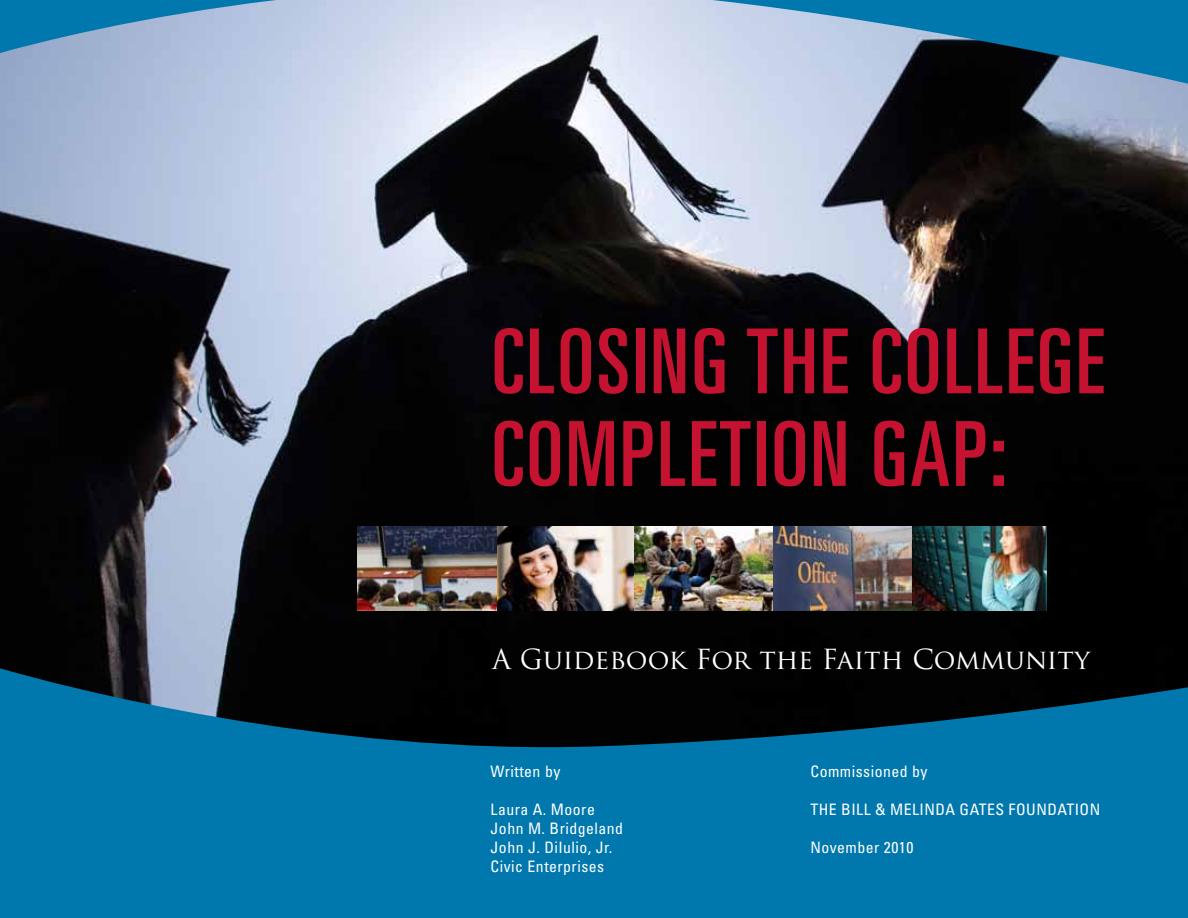
<style>
.page{position:relative;width:1188px;height:918px;background:#0078ae}
.page>*{position:absolute;margin:0;border:0;box-sizing:border-box;transform-origin:0 0}
.t1{font:ultra-condensed 89.7px/92.6px "Univers";letter-spacing:.03em;color:#c41230}
.t2{font:27px "Trajan Pro";color:#fff}
.t3{font:condensed 15.75px/18.9px "Univers";letter-spacing:.03em;color:#fff}
</style>
<div class="page">
<img style="left:0;top:0;width:1188px;height:748px">
<img style="left:358px;top:526px;width:689px;height:85px">
<h1 class="t1" style="left:492px;top:315px;width:613px">CLOSING THE COLLEGE<br>COMPLETION GAP:</h1>
<h2 class="t2" style="left:492px;top:642px;width:599px">A Guidebook For the Faith Community</h2>
<p class="t3" style="left:491px;top:762px;width:71px">Written by</p>
<p class="t3" style="left:491px;top:800px;width:134px">Laura A. Moore<br>John M. Bridgeland<br>John J. DiIulio, Jr.<br>Civic Enterprises</p>
<p class="t3" style="left:810px;top:762px;width:119px">Commissioned by</p>
<p class="t3" style="left:810px;top:800px;width:291px">THE BILL &amp; MELINDA GATES FOUNDATION</p>
<p class="t3" style="left:810px;top:838px;width:104px">November 2010</p>
</div>
